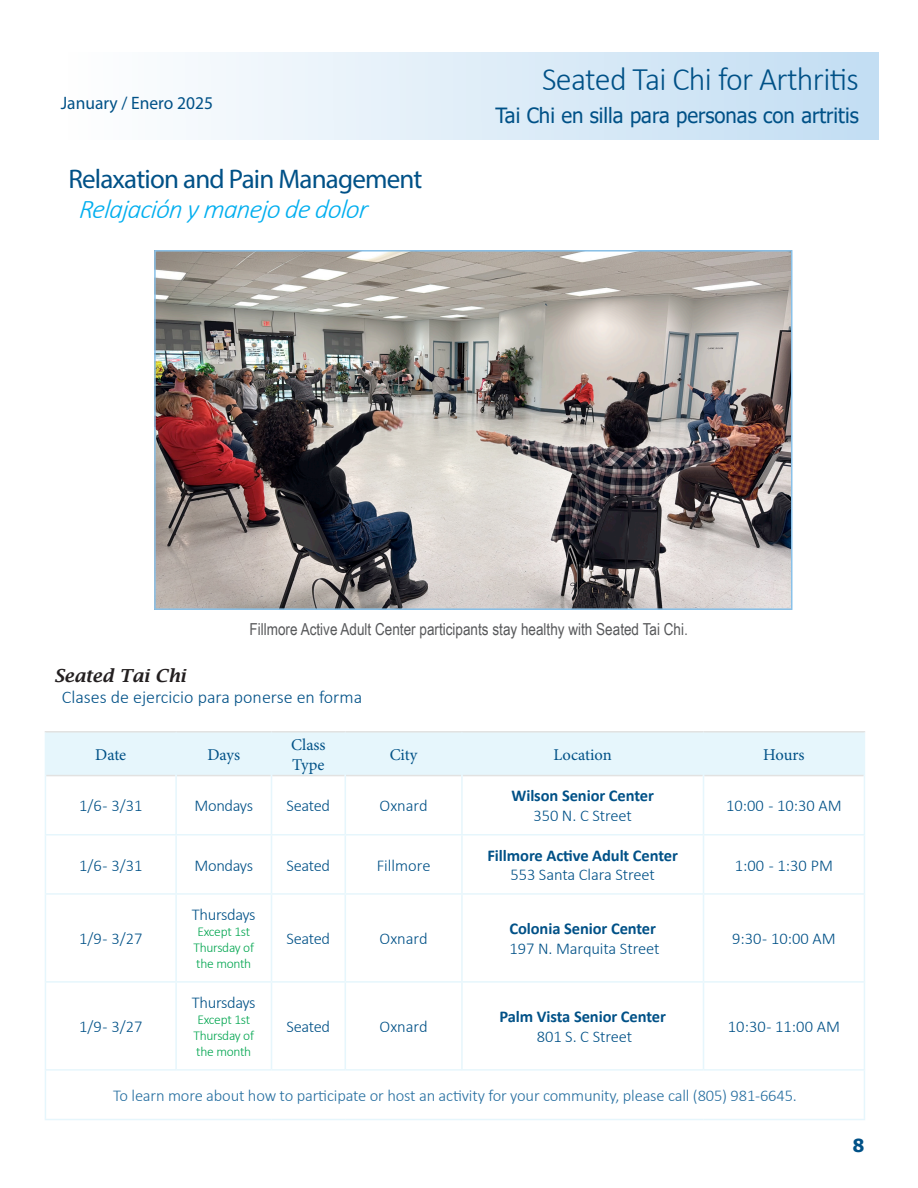
<style>
.page{position:relative;width:918px;height:1188px;background:#fff}
.page>*{position:absolute;margin:0;border:0;box-sizing:border-box;transform-origin:0 0}
.t1{font:300 33px "Calibri";letter-spacing:-.02em;color:#005187}
.t2{font:27px "Myriad Pro";letter-spacing:-.03em;color:#005187}
.t3{font:italic 300 27px "Calibri";color:#00aeef}
.t4{font:21px "Tahoma";color:#005187}
.t5{font:300 18px "Calibri";color:#005187}
.t6{font:18px "Myriad Pro";color:#005187}
.t7{font:italic 600 18px "Lucida Bright";color:#231f20}
.t8{font:700 18px "Tahoma";color:#005187}
.t9{font:300 16.5px "Calibri";letter-spacing:-.005em;color:#005187}
.t10{font:300 16.5px "Calibri";letter-spacing:-.01em;color:#256ea0}
.t11{font:700 16.5px "Calibri";letter-spacing:-.005em;color:#005187}
.t12{font:16.5px "Arial Narrow";color:#57585a}
.t13{font:16.5px/19.8px "Minion Pro";color:#005187}
.t14{font:300 13.5px/16.2px "Calibri";letter-spacing:-.02em;color:#00a54f}
.s1{font-family:"Calibri";font-weight:300}
</style>
<div class="page">
<div style="left:68px;top:52px;width:810px;height:88px;background:linear-gradient(to right,#fefefe,#c2ddf2)"></div>
<div style="left:46px;top:732px;width:818px;height:43px;background:#e6f6fc"></div>
<hr style="left:45px;top:731px;width:131px;height:2px;background:#e2e2e1">
<hr style="left:176px;top:731px;width:96px;height:2px;background:#e2e2e1">
<hr style="left:272px;top:731px;width:73px;height:2px;background:#e2e2e1">
<hr style="left:345px;top:731px;width:117px;height:2px;background:#e2e2e1">
<hr style="left:462px;top:731px;width:241px;height:2px;background:#e2e2e1">
<hr style="left:704px;top:731px;width:161px;height:2px;background:#e2e2e1">
<hr style="left:46px;top:775px;width:129px;height:1px;background:#e2e2e1">
<hr style="left:177px;top:775px;width:94px;height:1px;background:#e2e2e1">
<hr style="left:272px;top:775px;width:73px;height:1px;background:#e2e2e1">
<hr style="left:346px;top:775px;width:115px;height:1px;background:#e2e2e1">
<hr style="left:463px;top:775px;width:240px;height:1px;background:#e2e2e1">
<hr style="left:704px;top:775px;width:160px;height:1px;background:#e2e2e1">
<hr style="left:45px;top:733px;width:1px;height:43px;background:#e6f6fc">
<hr style="left:175px;top:733px;width:2px;height:43px;background:#e6f6fc">
<hr style="left:271px;top:733px;width:1px;height:43px;background:#e6f6fc">
<hr style="left:345px;top:733px;width:1px;height:43px;background:#e6f6fc">
<hr style="left:461px;top:733px;width:2px;height:43px;background:#e6f6fc">
<hr style="left:703px;top:733px;width:1px;height:43px;background:#e6f6fc">
<hr style="left:864px;top:733px;width:1px;height:43px;background:#e6f6fc">
<hr style="left:45px;top:776px;width:1px;height:58px;background:#e6f6fc">
<hr style="left:175px;top:776px;width:2px;height:58px;background:#e6f6fc">
<hr style="left:271px;top:776px;width:1px;height:58px;background:#e6f6fc">
<hr style="left:345px;top:776px;width:1px;height:58px;background:#e6f6fc">
<hr style="left:461px;top:776px;width:2px;height:58px;background:#e6f6fc">
<hr style="left:703px;top:776px;width:1px;height:58px;background:#e6f6fc">
<hr style="left:864px;top:776px;width:1px;height:58px;background:#e6f6fc">
<hr style="left:45px;top:834px;width:131px;height:2px;background:#e6f6fc">
<hr style="left:45px;top:836px;width:1px;height:57px;background:#e6f6fc">
<hr style="left:176px;top:834px;width:96px;height:2px;background:#e6f6fc">
<hr style="left:175px;top:836px;width:2px;height:57px;background:#e6f6fc">
<hr style="left:272px;top:834px;width:73px;height:2px;background:#e6f6fc">
<hr style="left:271px;top:836px;width:1px;height:57px;background:#e6f6fc">
<hr style="left:345px;top:834px;width:117px;height:2px;background:#e6f6fc">
<hr style="left:345px;top:836px;width:1px;height:57px;background:#e6f6fc">
<hr style="left:462px;top:834px;width:241px;height:2px;background:#e6f6fc">
<hr style="left:461px;top:836px;width:2px;height:57px;background:#e6f6fc">
<hr style="left:704px;top:834px;width:161px;height:2px;background:#e6f6fc">
<hr style="left:703px;top:836px;width:1px;height:57px;background:#e6f6fc">
<hr style="left:864px;top:836px;width:1px;height:57px;background:#e6f6fc">
<hr style="left:45px;top:893px;width:131px;height:2px;background:#e6f6fc">
<hr style="left:45px;top:895px;width:1px;height:86px;background:#e6f6fc">
<hr style="left:176px;top:893px;width:96px;height:2px;background:#e6f6fc">
<hr style="left:175px;top:895px;width:2px;height:86px;background:#e6f6fc">
<hr style="left:272px;top:893px;width:73px;height:2px;background:#e6f6fc">
<hr style="left:271px;top:895px;width:1px;height:86px;background:#e6f6fc">
<hr style="left:345px;top:893px;width:117px;height:2px;background:#e6f6fc">
<hr style="left:345px;top:895px;width:1px;height:86px;background:#e6f6fc">
<hr style="left:462px;top:893px;width:241px;height:2px;background:#e6f6fc">
<hr style="left:461px;top:895px;width:2px;height:86px;background:#e6f6fc">
<hr style="left:704px;top:893px;width:161px;height:2px;background:#e6f6fc">
<hr style="left:703px;top:895px;width:1px;height:86px;background:#e6f6fc">
<hr style="left:864px;top:895px;width:1px;height:86px;background:#e6f6fc">
<hr style="left:45px;top:981px;width:131px;height:2px;background:#e6f6fc">
<hr style="left:45px;top:983px;width:1px;height:86px;background:#e6f6fc">
<hr style="left:176px;top:981px;width:96px;height:2px;background:#e6f6fc">
<hr style="left:175px;top:983px;width:2px;height:86px;background:#e6f6fc">
<hr style="left:272px;top:981px;width:73px;height:2px;background:#e6f6fc">
<hr style="left:271px;top:983px;width:1px;height:86px;background:#e6f6fc">
<hr style="left:345px;top:981px;width:117px;height:2px;background:#e6f6fc">
<hr style="left:345px;top:983px;width:1px;height:86px;background:#e6f6fc">
<hr style="left:462px;top:981px;width:241px;height:2px;background:#e6f6fc">
<hr style="left:461px;top:983px;width:2px;height:86px;background:#e6f6fc">
<hr style="left:704px;top:981px;width:161px;height:2px;background:#e6f6fc">
<hr style="left:703px;top:983px;width:1px;height:86px;background:#e6f6fc">
<hr style="left:864px;top:983px;width:1px;height:86px;background:#e6f6fc">
<hr style="left:45px;top:1069px;width:131px;height:2px;background:#e6f6fc">
<hr style="left:45px;top:1071px;width:1px;height:48px;background:#e6f6fc">
<hr style="left:176px;top:1069px;width:96px;height:2px;background:#e6f6fc">
<hr style="left:272px;top:1069px;width:73px;height:2px;background:#e6f6fc">
<hr style="left:345px;top:1069px;width:117px;height:2px;background:#e6f6fc">
<hr style="left:462px;top:1069px;width:241px;height:2px;background:#e6f6fc">
<hr style="left:704px;top:1069px;width:161px;height:2px;background:#e6f6fc">
<hr style="left:864px;top:1071px;width:1px;height:48px;background:#e6f6fc">
<hr style="left:45px;top:1119px;width:131px;height:1px;background:#e6f6fc">
<hr style="left:176px;top:1119px;width:96px;height:1px;background:#e6f6fc">
<hr style="left:272px;top:1119px;width:73px;height:1px;background:#e6f6fc">
<hr style="left:345px;top:1119px;width:117px;height:1px;background:#e6f6fc">
<hr style="left:462px;top:1119px;width:241px;height:1px;background:#e6f6fc">
<hr style="left:704px;top:1119px;width:161px;height:1px;background:#e6f6fc">
<img style="left:157px;top:253px;width:632px;height:354px">
<div style="left:154px;top:250px;width:638px;height:360px;border:2px solid #89c1e9"></div>
<p class="t6" style="left:61px;top:91px;width:154px">January / Enero 2025</p>
<p class="t2" style="left:68px;top:162px;width:356px">Relaxation and Pain Management</p>
<p class="t3" style="left:79px;top:192px;width:293px">Relajación y manejo de dolor</p>
<p class="t1" style="left:542px;top:59px;width:318px">Seated Tai Chi for Arthritis</p>
<p class="t4" style="left:495px;top:102px;width:365px">Tai Chi en silla para personas con artritis</p>
<p class="t12" style="left:250px;top:617px;width:440px">Fillmore Active Adult Center participants stay healthy with Seated Tai Chi<span class="s1">.</span></p>
<p class="t7" style="left:54px;top:665px;width:134px">Seated Tai Chi</p>
<p class="t5" style="left:62px;top:686px;width:302px">Clases de ejercicio para ponerse en forma</p>
<p class="t13" style="left:95px;top:745px;width:33px">Date</p>
<p class="t13" style="left:207px;top:745px;width:34px">Days</p>
<p class="t13" style="left:291px;top:735px;width:36px">Class<br>Type</p>
<p class="t13" style="left:390px;top:745px;width:29px">City</p>
<p class="t13" style="left:554px;top:745px;width:60px">Location</p>
<p class="t13" style="left:763px;top:745px;width:43px">Hours</p>
<p class="t9" style="left:79px;top:796px;width:65px">1/6 - 3/31</p>
<p class="t9" style="left:194px;top:796px;width:60px">Mondays</p>
<p class="t9" style="left:287px;top:796px;width:45px">Seated</p>
<p class="t9" style="left:380px;top:796px;width:49px">Oxnard</p>
<p class="t11" style="left:511px;top:784px;width:144px">Wilson Senior Center</p>
<p class="t9" style="left:533px;top:806px;width:100px">350 N. C Street</p>
<p class="t9" style="left:726px;top:796px;width:117px">10:00 - 10:30 AM</p>
<p class="t9" style="left:79px;top:855px;width:65px">1/6 - 3/31</p>
<p class="t9" style="left:194px;top:855px;width:60px">Mondays</p>
<p class="t9" style="left:287px;top:855px;width:45px">Seated</p>
<p class="t9" style="left:377px;top:855px;width:55px">Fillmore</p>
<p class="t9" style="left:79px;top:928px;width:65px">1/9 - 3/27</p>
<p class="t9" style="left:79px;top:1016px;width:65px">1/9 - 3/27</p>
<p class="t9" style="left:192px;top:904px;width:65px">Thursdays</p>
<p class="t14" style="left:193px;top:923px;width:62px">Except 1st<br>Thursday of the month</p>
<p class="t9" style="left:287px;top:928px;width:45px">Seated</p>
<p class="t9" style="left:380px;top:928px;width:49px">Oxnard</p>
<p class="t9" style="left:192px;top:992px;width:65px">Thursdays</p>
<p class="t14" style="left:193px;top:1011px;width:62px">Except 1st<br>Thursday of the month</p>
<p class="t9" style="left:287px;top:1016px;width:45px">Seated</p>
<p class="t9" style="left:380px;top:1016px;width:49px">Oxnard</p>
<p class="t11" style="left:487px;top:843px;width:192px">Fillmore Active Adult Center</p>
<p class="t9" style="left:510px;top:865px;width:146px">553 Santa Clara Street</p>
<p class="t11" style="left:509px;top:917px;width:148px">Colonia Senior Center</p>
<p class="t9" style="left:510px;top:938px;width:152px">197 N. Marquita Street</p>
<p class="t11" style="left:499px;top:1005px;width:168px">Palm Vista Senior Center</p>
<p class="t9" style="left:537px;top:1026px;width:97px">801 S. C Street</p>
<p class="t9" style="left:735px;top:855px;width:100px">1:00 - 1:30 PM</p>
<p class="t9" style="left:732px;top:928px;width:105px">9:30 - 10:00 AM</p>
<p class="t9" style="left:728px;top:1016px;width:114px">10:30 - 11:00 AM</p>
<p class="t10" style="left:113px;top:1085px;width:685px">To learn more about how to participate or host an activity for your community, please call (805) 981-6645.</p>
<p class="t8" style="left:853px;top:1133px;width:13px">8</p>
</div>
